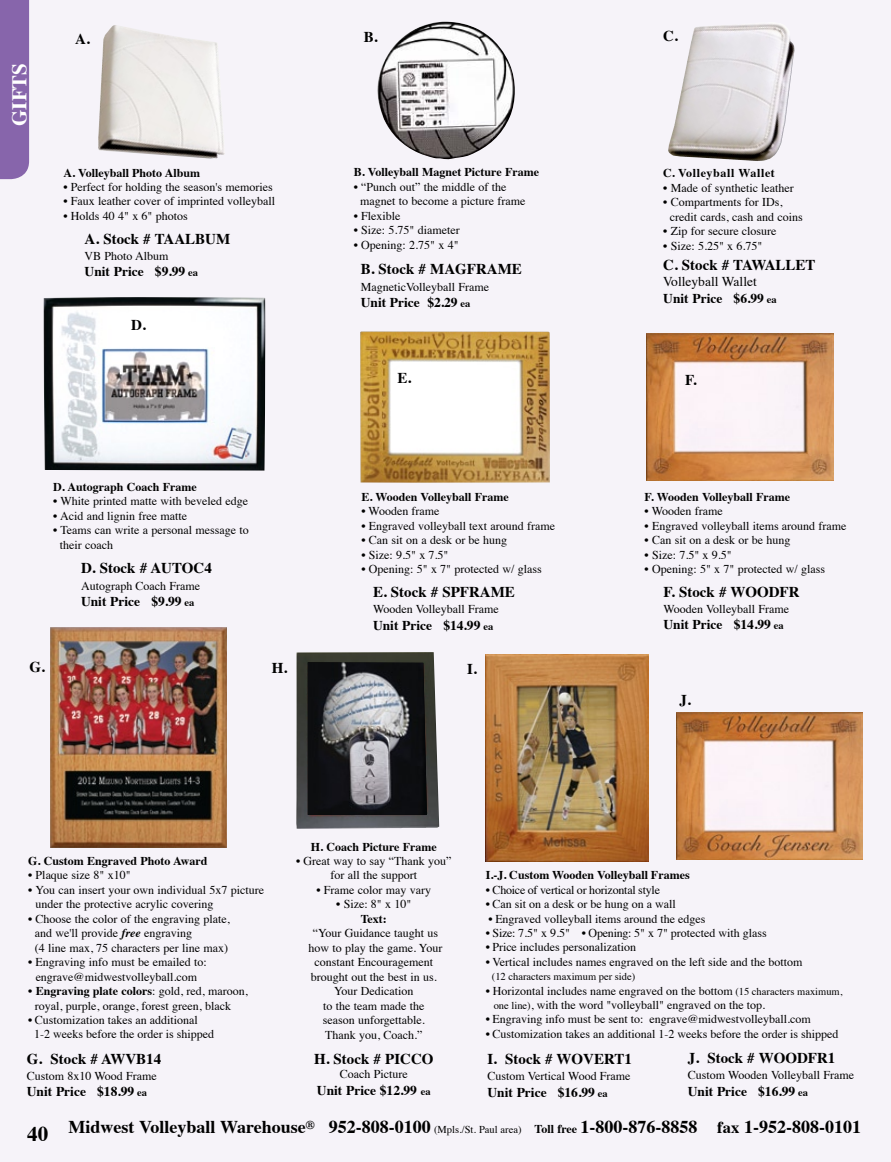
<style>
.page{position:relative;width:891px;height:1162px;background:#fff}
.page>*{position:absolute;margin:0;border:0;box-sizing:border-box;transform-origin:0 0}
.t1{font:700 21px "Times";color:#fff}
.t2{font:700 18px "Times";color:#000}
.t3{font:700 15px "Times";color:#000}
.t4{font:700 13.5px "Times";color:#000}
.t5{font:13.5px/16.2px "Times";color:#000}
.t6{font:12px/14.4px "Times";color:#000}
.t7{font:700 12px "Times";color:#000}
.t8{font:12px "Times";letter-spacing:-.02em;color:#000}
.t9{font:700 12px "Times";letter-spacing:.05em;color:#000}
.t10{font:10.5px "Times";color:#000}
.s1{font-size:10.5px}
.s2{font-weight:700}
.s3{font-weight:700;font-size:10.5px}
.s4{font-weight:700;font-style:italic}
.s5{font-size:21px}
.s6{font-weight:400;font-size:10.5px}
.s7{font-size:12px}
.s8{font-size:16.5px}
</style>
<div class="page">
<div style="left:0;top:0;width:891px;height:1161px;background:#f6f3f9"></div>
<div style="left:0;top:0;width:29px;height:179px;background:#8765ab"></div>
<img style="left:646px;top:333px;width:188px;height:148px">
<img style="left:98px;top:25px;width:17px;height:119px">
<img style="left:676px;top:712px;width:186px;height:147px">
<img style="left:486px;top:654px;width:162px;height:207px">
<img style="left:377px;top:22px;width:138px;height:137px">
<img style="left:51px;top:627px;width:176px;height:220px">
<img style="left:360px;top:331px;width:190px;height:151px">
<img style="left:44px;top:297px;width:221px;height:173px">
<img style="left:690px;top:24px;width:79px;height:25px">
<img style="left:296px;top:652px;width:143px;height:176px">
<img style="left:308px;top:662px;width:119px;height:152px">
<h1 class="t1" style="left:-1px;top:126px;width:65px;rotate:-90deg">GIFTS</h1>
<p class="t3" style="left:75px;top:24px;width:16px">A.</p>
<p class="t7" style="left:63px;top:161px;width:138px">A. Volleyball Photo Album</p>
<p class="t6" style="left:63px;top:179px;width:211px">• Perfect for holding the season's memories</p>
<p class="t6" style="left:63px;top:193px;width:213px">• Faux leather cover of imprinted volleyball</p>
<p class="t6" style="left:63px;top:207px;width:126px">• Holds 40 4" x 6" photos</p>
<p class="t3" style="left:85px;top:224px;width:147px">A. Stock # TAALBUM</p>
<p class="t6" style="left:85px;top:248px;width:85px">VB Photo Album</p>
<p class="t4" style="left:85px;top:259px;width:115px">Unit Price $9.99 <span class="s1">ea</span></p>
<p class="t3" style="left:131px;top:310px;width:16px">D.</p>
<p class="t7" style="left:53px;top:475px;width:145px">D. Autograph Coach Frame</p>
<p class="t6" style="left:53px;top:493px;width:197px">• White printed matte with beveled edge</p>
<p class="t6" style="left:53px;top:507px;width:136px">• Acid and lignin free matte</p>
<p class="t6" style="left:60px;top:522px;width:190px;text-indent:-7px">• Teams can write a personal message to their coach</p>
<p class="t3" style="left:81px;top:553px;width:132px">D. Stock # AUTOC4</p>
<p class="t6" style="left:81px;top:577px;width:121px">Autograph Coach Frame</p>
<p class="t4" style="left:81px;top:588px;width:115px">Unit Price $9.99 <span class="s1">ea</span></p>
<p class="t3" style="left:30px;top:652px;width:17px">G.</p>
<p class="t3" style="left:272px;top:653px;width:17px">H.</p>
<p class="t3" style="left:364px;top:22px;width:15px">B.</p>
<p class="t7" style="left:354px;top:161px;width:187px">B. Volleyball Magnet Picture Frame</p>
<p class="t6" style="left:360px;top:178px;width:167px;text-indent:-7px">• “Punch out” the middle of the magnet to become a picture frame</p>
<p class="t6" style="left:354px;top:207px;width:48px">• Flexible</p>
<p class="t6" style="left:354px;top:222px;width:107px">• Size: 5.75" diameter</p>
<p class="t6" style="left:354px;top:236px;width:106px">• Opening: 2.75" x 4"</p>
<p class="t3" style="left:361px;top:255px;width:163px">B. Stock # MAGFRAME</p>
<p class="t6" style="left:361px;top:278px;width:130px">MagneticVolleyball Frame</p>
<p class="t4" style="left:361px;top:289px;width:111px">Unit Price $2.29 <span class="s1">ea</span></p>
<p class="t3" style="left:397px;top:363px;width:15px">E.</p>
<p class="t7" style="left:361px;top:485px;width:149px">E. Wooden Volleyball Frame</p>
<p class="t6" style="left:361px;top:502px;width:80px">• Wooden frame</p>
<p class="t6" style="left:361px;top:517px;width:195px">• Engraved volleyball text around frame</p>
<p class="t6" style="left:361px;top:531px;width:147px">• Can sit on a desk or be hung</p>
<p class="t6" style="left:361px;top:546px;width:89px">• Size: 9.5" x 7.5"</p>
<p class="t6" style="left:361px;top:560px;width:182px">• Opening: 5" x 7" protected w/ glass</p>
<p class="t3" style="left:373px;top:577px;width:143px">E. Stock # SPFRAME</p>
<p class="t6" style="left:373px;top:601px;width:127px">Wooden Volleyball Frame</p>
<p class="t4" style="left:373px;top:612px;width:122px">Unit Price $14.99 <span class="s1">ea</span></p>
<p class="t3" style="left:467px;top:654px;width:11px">I.</p>
<p class="t3" style="left:663px;top:21px;width:16px">C.</p>
<p class="t9" style="left:663px;top:162px;width:113px">C. Volleyball Wallet</p>
<p class="t6" style="left:663px;top:180px;width:132px">• Made of synthetic leather</p>
<p class="t6" style="left:670px;top:194px;width:134px;text-indent:-7px">• Compartments for IDs, credit cards, cash and coins</p>
<p class="t6" style="left:663px;top:223px;width:115px">• Zip for secure closure</p>
<p class="t6" style="left:663px;top:237px;width:101px">• Size: 5.25" x 6.75"</p>
<p class="t3" style="left:663px;top:250px;width:154px">C. Stock # TAWALLET</p>
<p class="t5" style="left:663px;top:272px;width:115px">Volleyball Wallet<br><span class="s2">Unit Price $6.99</span> <span class="s3">ea</span></p>
<p class="t3" style="left:685px;top:365px;width:13px">F.</p>
<p class="t7" style="left:645px;top:485px;width:147px">F. Wooden Volleyball Frame</p>
<p class="t6" style="left:645px;top:502px;width:80px">• Wooden frame</p>
<p class="t6" style="left:645px;top:517px;width:203px">• Engraved volleyball items around frame</p>
<p class="t6" style="left:645px;top:531px;width:147px">• Can sit on a desk or be hung</p>
<p class="t6" style="left:645px;top:546px;width:89px">• Size: 7.5" x 9.5"</p>
<p class="t6" style="left:645px;top:560px;width:182px">• Opening: 5" x 7" protected w/ glass</p>
<p class="t3" style="left:663px;top:577px;width:138px">F. Stock # WOODFR</p>
<p class="t6" style="left:663px;top:600px;width:127px">Wooden Volleyball Frame</p>
<p class="t4" style="left:663px;top:611px;width:122px">Unit Price $14.99 <span class="s1">ea</span></p>
<p class="t3" style="left:680px;top:685px;width:13px">J.</p>
<p class="t7" style="left:28px;top:849px;width:181px">G. Custom Engraved Photo Award</p>
<p class="t6" style="left:28px;top:866px;width:104px">• Plaque size 8" x10"</p>
<p class="t6" style="left:36px;top:881px;width:230px;text-indent:-8px">• You can insert your own individual 5x7 picture under the protective acrylic covering</p>
<p class="t6" style="left:35px;top:910px;width:196px;text-indent:-7px">• Choose the color of the engraving plate, and we'll provide <span class="s4">free</span> engraving<br>(4 line max, 75 characters per line max)</p>
<p class="t6" style="left:28px;top:953px;width:180px;text-align:center">• Engraving info must be emailed to: engrave@midwestvolleyball.com</p>
<p class="t6" style="left:35px;top:982px;width:215px;text-indent:-7px">• <span class="s2">Engraving plate colors</span>: gold, red, maroon, royal, purple, orange, forest green, black</p>
<p class="t6" style="left:34px;top:1011px;width:181px;text-indent:-6px">• Customization takes an additional<br>1-2 weeks before the order is shipped</p>
<p class="t3" style="left:27px;top:1043px;width:136px">G. Stock # AWVB14</p>
<p class="t6" style="left:27px;top:1067px;width:132px">Custom 8x10 Wood Frame</p>
<p class="t4" style="left:27px;top:1078px;width:122px">Unit Price $18.99 <span class="s1">ea</span></p>
<p class="t7" style="left:311px;top:834px;width:127px">H. Coach Picture Frame</p>
<p class="t6" style="left:296px;top:852px;width:157px;text-align:center">• Great way to say “Thank you” for all the support</p>
<p class="t6" style="left:316px;top:881px;width:116px">• Frame color may vary</p>
<p class="t6" style="left:336px;top:895px;width:77px">• Size: 8" x 10"</p>
<p class="t7" style="left:361px;top:907px;width:28px">Text:</p>
<p class="t6" style="left:309px;top:924px;width:135px;text-align:center">“Your Guidance taught us how to play the game. Your constant Encouragement brought out the best in us.<br>Your Dedication<br>to the team made the season unforgettable.<br>Thank you, Coach.”</p>
<p class="t3" style="left:314px;top:1044px;width:121px">H. Stock # PICCO</p>
<p class="t6" style="left:340px;top:1065px;width:69px">Coach Picture</p>
<p class="t4" style="left:317px;top:1076px;width:115px">Unit Price $12.99 <span class="s1">ea</span></p>
<p class="t7" style="left:486px;top:863px;width:205px">I.-J. Custom Wooden Volleyball Frames</p>
<p class="t8" style="left:486px;top:878px;width:176px">• Choice of vertical or horizontal style</p>
<p class="t6" style="left:486px;top:895px;width:192px">• Can sit on a desk or be hung on a wall</p>
<p class="t6" style="left:489px;top:910px;width:218px">• Engraved volleyball items around the edges</p>
<p class="t6" style="left:486px;top:924px;width:283px">• Size: 7.5" x 9.5" • Opening: 5" x 7" protected with glass</p>
<p class="t6" style="left:486px;top:938px;width:152px">• Price includes personalization</p>
<p class="t6" style="left:486px;top:953px;width:318px">• Vertical includes names engraved on the left side and the bottom</p>
<p class="t10" style="left:492px;top:966px;width:145px">(12 characters maximum per side)</p>
<p class="t6" style="left:494px;top:982px;width:350px;text-indent:-8px">• Horizontal includes name engraved on the bottom <span class="s1">(15 characters maximum, one line)</span>, with the word "volleyball" engraved on the top.</p>
<p class="t6" style="left:486px;top:1010px;width:327px">• Engraving info must be sent to: engrave@midwestvolleyball.com</p>
<p class="t6" style="left:486px;top:1025px;width:354px">• Customization takes an additional 1-2 weeks before the order is shipped</p>
<p class="t3" style="left:688px;top:1043px;width:149px">J. Stock # WOODFR1</p>
<p class="t6" style="left:688px;top:1066px;width:168px">Custom Wooden Volleyball Frame</p>
<p class="t4" style="left:688px;top:1077px;width:122px">Unit Price $16.99 <span class="s1">ea</span></p>
<p class="t3" style="left:487px;top:1044px;width:146px">I. Stock # WOVERT1</p>
<p class="t6" style="left:487px;top:1067px;width:145px">Custom Vertical Wood Frame</p>
<p class="t4" style="left:487px;top:1078px;width:122px">Unit Price $16.99 <span class="s1">ea</span></p>
<h2 class="t2" style="left:27px;top:1109px;width:835px"><span class="s5">40</span> Midwest Volleyball Warehouse<sup>®</sup> 952-808-0100 <span class="s6">(Mpls./St. Paul area)</span> <span class="s7">Toll free</span> 1-800-876-8858 <span class="s8">fax</span> 1-952-808-0101</h2>
</div>
